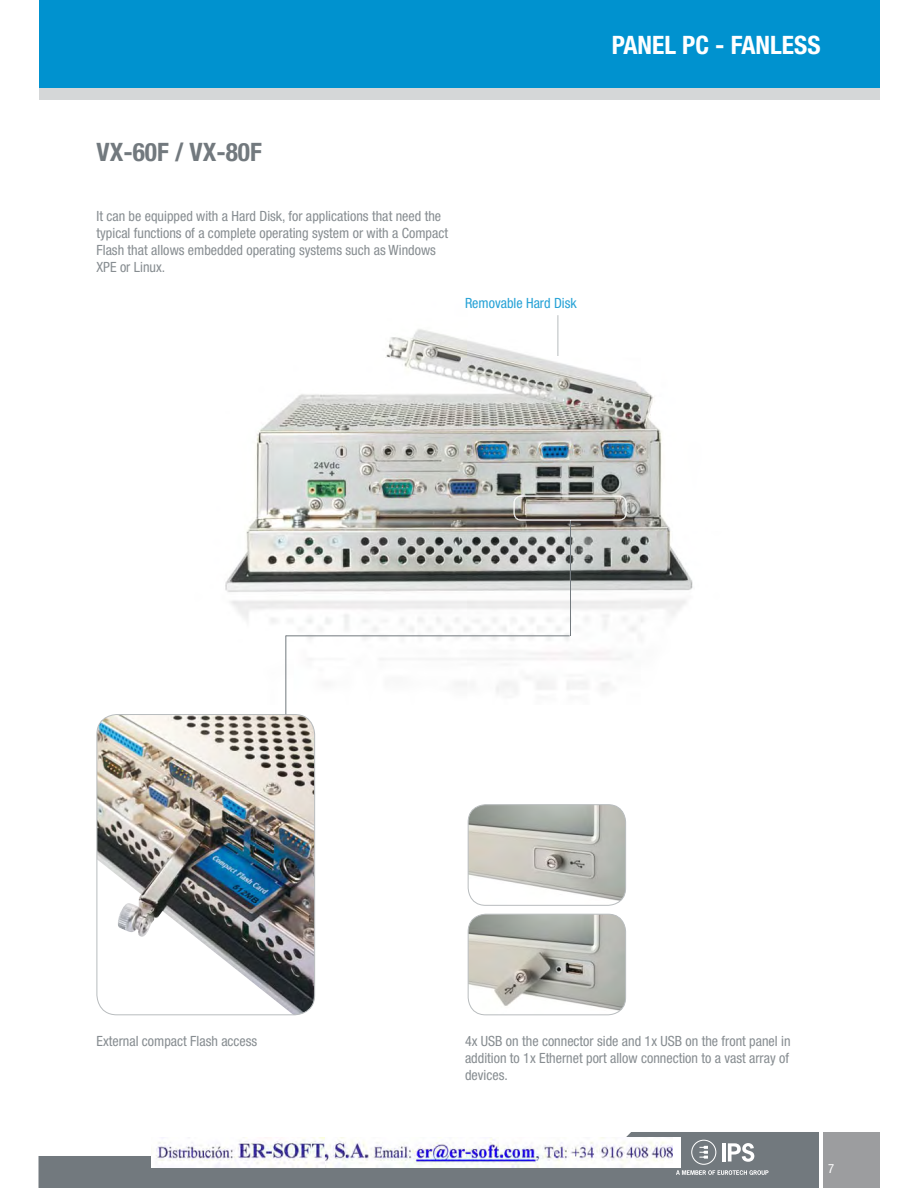
<style>
.page{position:relative;width:918px;height:1188px;background:#fff}
.page>*{position:absolute;margin:0;border:0;box-sizing:border-box;transform-origin:0 0}
.t1{font:700 condensed 25.35px "Helvetica Neue LT Std";color:#fff}
.t2{font:700 condensed 25.35px "Helvetica Neue LT Std";color:#72797e}
.t3{font:condensed 14.1px/17px "Helvetica Neue LT Std";color:#878d91}
.t4{font:condensed 14.1px "Helvetica Neue LT Std";color:#26a2d6}
.t5{font:condensed 12.75px "Helvetica Neue LT Std";color:#fff}
</style>
<div class="page">
<div style="left:39px;top:0;width:840px;height:100px;background:#d5d7d8"></div>
<div style="left:39px;top:0;width:840px;height:88px;background:#0092cf"></div>
<svg style="left:39px;top:1132px;width:780px;height:56px;fill:#72797e"></svg>
<div style="left:823px;top:1132px;width:56px;height:56px;background:#9c9d9f"></div>
<svg style="left:676px;top:1140px;width:93px;height:35px;background:#91969a"></svg>
<img style="left:225px;top:315px;width:468px;height:441px">
<hr style="left:558px;top:315px;width:1px;height:41px;background:#b8bcbe">
<img style="left:97px;top:715px;width:218px;height:300px;border-radius:20px">
<div style="left:97px;top:714px;width:218px;height:301px;border:1px solid #b8bcbe;border-radius:20px"></div>
<hr style="left:286px;top:636px;width:1px;height:78px;background:#72797e">
<hr style="left:570px;top:520px;width:1px;height:116px;background:#72797e">
<hr style="left:286px;top:636px;width:284px;height:1px;background:#72797e">
<img style="left:514px;top:496px;width:113px;height:25px">
<img style="left:468px;top:805px;width:158px;height:100px;border-radius:18px">
<div style="left:468px;top:805px;width:158px;height:100px;border:1px solid #b8bcbe;border-radius:18px"></div>
<img style="left:468px;top:914px;width:158px;height:101px;border-radius:18px">
<div style="left:468px;top:914px;width:158px;height:101px;border:1px solid #b8bcbe;border-radius:18px"></div>
<img style="left:152px;top:1138px;width:528px;height:29px">
<h1 class="t2" style="left:97px;top:137px;width:167px">VX-60F / VX-80F</h1>
<p class="t3" style="left:97px;top:209px;width:353px">It can be equipped with a Hard Disk, for applications that need the typical functions of a complete operating system or with a Compact Flash that allows embedded operating systems such as Windows XPE or Linux.</p>
<p class="t4" style="left:465px;top:298px;width:113px">Removable Hard Disk</p>
<h1 class="t1" style="left:612px;top:31px;width:210px">PANEL PC - FANLESS</h1>
<p class="t3" style="left:97px;top:1034px;width:162px">External compact Flash access</p>
<p class="t3" style="left:465px;top:1034px;width:327px;text-align:justify">4x USB on the connector side and 1x USB on the front panel in addition to 1x Ethernet port allow connection to a vast array of devices.</p>
<p class="t5" style="left:828px;top:1164px;width:8px">7</p>
</div>
